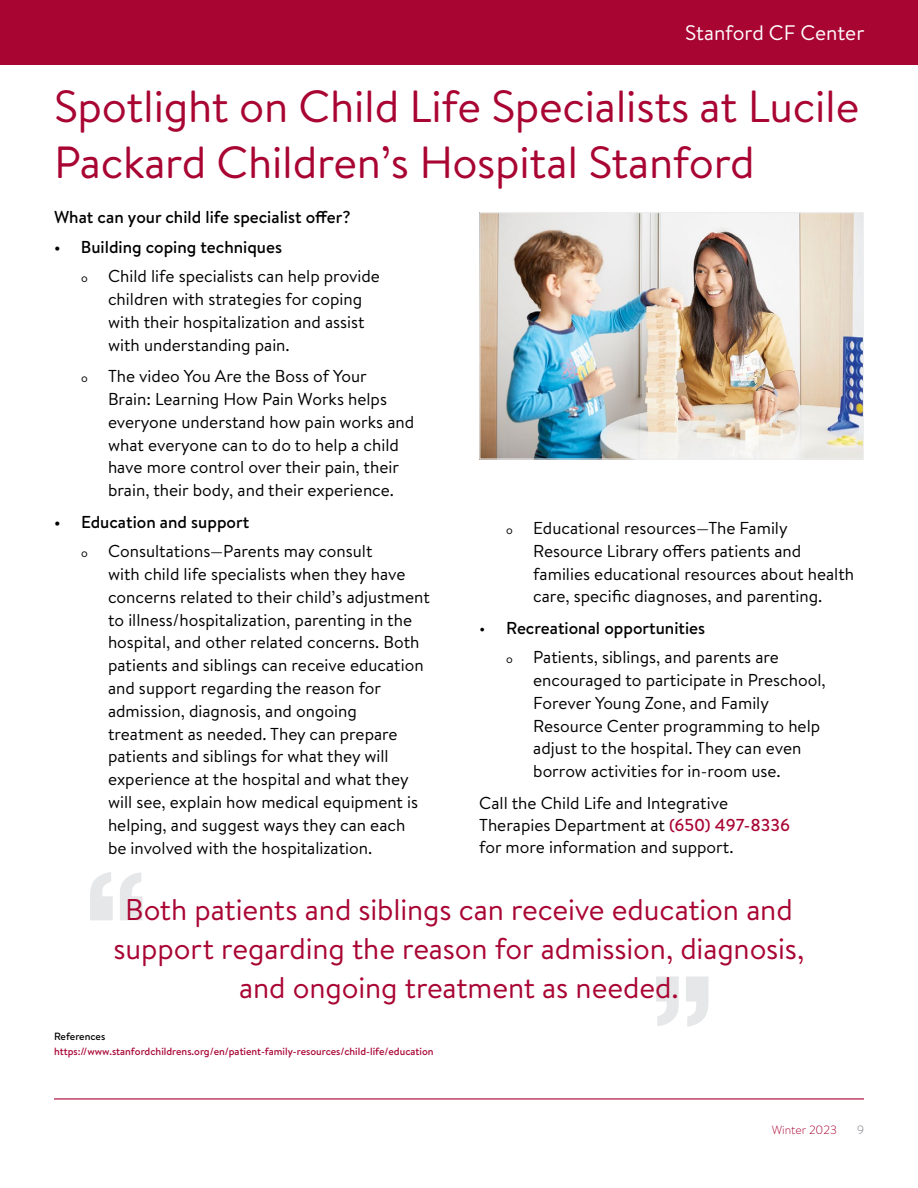
<style>
.page{position:relative;width:918px;height:1188px;background:#fff}
.page>*{position:absolute;margin:0;border:0;box-sizing:border-box;transform-origin:0 0}
.t1{font:45px/55.5px "Brandon Text";letter-spacing:-.005em;color:#a90533}
.t2{font:30px/39px "Brandon Text";letter-spacing:-.005em;color:#a90533;text-align:center}
.t3{font:21px "Brandon Text";color:#fff}
.t4{font:17.25px/22.8px "Brandon Text";color:#000}
.t5{font:500 17.25px "Brandon Text";color:#000}
.t6{font:300 12px "Brandon Text";color:#a90533}
.t7{font:300 12px "Brandon Text";color:#7a7b82}
.t8{font:500 10.5px "Brandon Text";color:#a90533}
.t9{font:500 10.5px "Brandon Text";color:#000}
.s1{font-weight:500}
.s2{font-size:12px}
.s3{font-weight:500;color:#a90533}
</style>
<div class="page">
<hr style="left:54px;top:1098px;width:810px;height:2px;background:#a90533">
<img style="left:481px;top:214px;width:381px;height:244px">
<div style="left:479px;top:212px;width:385px;height:248px;border:1px solid #eeeeef"></div>
<div style="left:0;top:0;width:918px;height:65px;background:#a90533"></div>
<svg style="left:656px;top:976px;width:52px;height:51px"></svg>
<svg style="left:90px;top:872px;width:52px;height:48px"></svg>
<p class="t3" style="left:685px;top:19px;width:181px">Stanford CF Center</p>
<h1 class="t1" style="left:54px;top:77px;width:807px">Spotlight on Child Life Specialists at Lucile<br>Packard Children’s Hospital Stanford</h1>
<p class="t5" style="left:54px;top:205px;width:298px">What can your child life specialist offer?</p>
<p class="t4" style="left:81px;top:231px;width:301px;line-height:29.5px;text-indent:-27px"><span class="s1">• Building coping techniques<br></span><span class="s2">o</span> Child life specialists can help provide</p>
<p class="t4" style="left:108px;top:287px;width:258px">children with strategies for coping with their hospitalization and assist with understanding pain.</p>
<p class="t4" style="left:108px;top:364px;width:308px;text-indent:-27px"><span class="s2">o</span> The video You Are the Boss of Your Brain: Learning How Pain Works helps everyone understand how pain works and what everyone can to do to help a child have more control over their pain, their brain, their body, and their experience.</p>
<p class="t4" style="left:81px;top:506px;width:293px;line-height:29.5px;text-indent:-27px"><span class="s1">• Education and support<br></span><span class="s2">o</span> Consultations—Parents may consult</p>
<p class="t4" style="left:108px;top:562px;width:323px">with child life specialists when they have concerns related to their child’s adjustment to illness/hospitalization, parenting in the hospital, and other related concerns. Both patients and siblings can receive education and support regarding the reason for admission, diagnosis, and ongoing treatment as needed. They can prepare patients and siblings for what they will experience at the hospital and what they will see, explain how medical equipment is helping, and suggest ways they can each<br>be involved with the hospitalization.</p>
<p class="t4" style="left:533px;top:516px;width:322px;text-indent:-27px"><span class="s2">o</span> Educational resources—The Family Resource Library offers patients and families educational resources about health care, specific diagnoses, and parenting.</p>
<p class="t4" style="left:506px;top:612px;width:274px;line-height:29.5px;text-indent:-27px">• <span class="s1">Recreational opportunities<br></span><span class="s2">o</span> Patients, siblings, and parents are</p>
<p class="t4" style="left:533px;top:668px;width:294px">encouraged to participate in Preschool, Forever Young Zone, and Family Resource Center programming to help adjust to the hospital. They can even borrow activities for in-room use.</p>
<p class="t4" style="left:479px;top:791px;width:312px;line-height:22.4px">Call the Child Life and Integrative<br>Therapies Department at <span class="s3">(650) 497-8336 </span>for more information and support.</p>
<h2 class="t2" style="left:114px;top:889px;width:692px">Both patients and siblings can receive education and support regarding the reason for admission, diagnosis, and ongoing treatment as needed.</h2>
<p class="t9" style="left:54px;top:1029px;width:53px">References</p>
<p class="t8" style="left:54px;top:1044px;width:381px">https://www.stanfordchildrens.org/en/patient-family-resources/child-life/education</p>
<p class="t6" style="left:772px;top:1122px;width:67px">Winter 2023</p>
<p class="t7" style="left:857px;top:1122px;width:8px">9</p>
</div>
